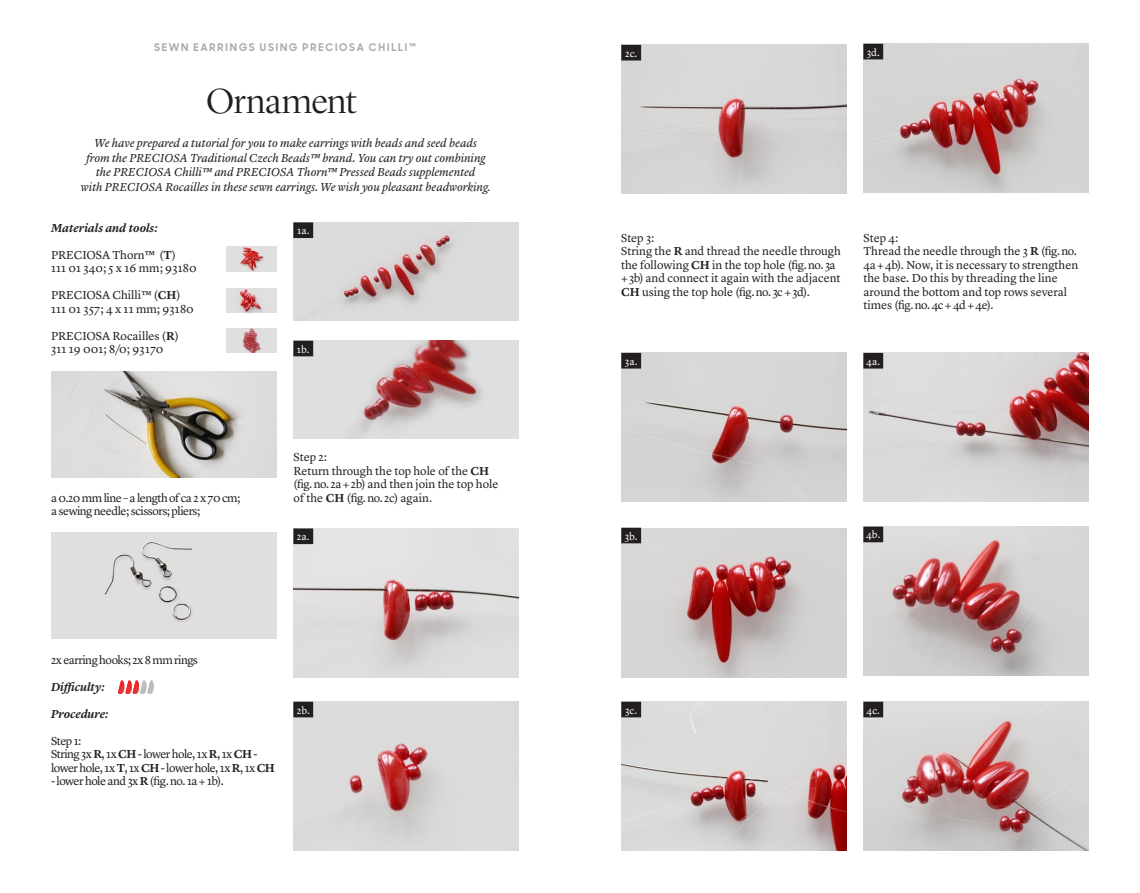
<style>
.page{position:relative;width:1140px;height:893px;background:#fff}
.page>*{position:absolute;margin:0;border:0;box-sizing:border-box;transform-origin:0 0}
.t1{font:300 36px "Lyon Display";letter-spacing:-.01em;color:#231f20}
.t2{font:12px/13.5px "Lyon Text";color:#231f20}
.t3{font:italic 12px/14.4px "Lyon Text";letter-spacing:-.005em;color:#231f20;text-align:center}
.t4{font:12px/13.5px "Lyon Text";letter-spacing:-.04em;color:#231f20}
.t5{font:italic 600 12px "Lyon Text";letter-spacing:-.005em;color:#231f20}
.t6{font:10.5px "Lyon Text";color:#fff}
.t7{font:700 10.5px "Sharp Sans Display No 1";letter-spacing:.175em;color:#a8abac}
.s1{font-weight:600}
</style>
<div class="page">
<img style="left:226px;top:247px;width:50px;height:24px">
<img style="left:226px;top:288px;width:50px;height:24px">
<img style="left:226px;top:329px;width:50px;height:24px">
<svg style="left:118px;top:680px;width:36px;height:14px"></svg>
<div style="left:51px;top:532px;width:225px;height:106px;background:#dfdfdf"></div>
<img style="left:51px;top:371px;width:225px;height:106px">
<img style="left:293px;top:222px;width:226px;height:98px">
<img style="left:293px;top:341px;width:226px;height:98px">
<img style="left:293px;top:528px;width:226px;height:149px">
<img style="left:293px;top:701px;width:226px;height:149px">
<img style="left:621px;top:45px;width:225px;height:149px">
<img style="left:621px;top:353px;width:225px;height:149px">
<img style="left:621px;top:528px;width:225px;height:149px">
<img style="left:621px;top:702px;width:225px;height:149px">
<img style="left:863px;top:353px;width:226px;height:149px">
<img style="left:863px;top:44px;width:226px;height:149px">
<img style="left:863px;top:526px;width:226px;height:149px">
<img style="left:863px;top:701px;width:226px;height:149px">
<div style="left:294px;top:223px;width:19px;height:15px;background:#231f20"></div>
<div style="left:293px;top:222px;width:20px;height:16px;border:1px solid #231f20"></div>
<div style="left:294px;top:529px;width:19px;height:15px;background:#231f20"></div>
<div style="left:293px;top:529px;width:20px;height:15px;border:1px solid #231f20"></div>
<div style="left:294px;top:341px;width:19px;height:15px;background:#231f20"></div>
<div style="left:293px;top:341px;width:20px;height:15px;border:1px solid #231f20"></div>
<div style="left:294px;top:702px;width:19px;height:15px;background:#231f20"></div>
<div style="left:293px;top:702px;width:20px;height:15px;border:1px solid #231f20"></div>
<div style="left:622px;top:45px;width:18px;height:15px;background:#231f20"></div>
<div style="left:621px;top:45px;width:20px;height:15px;border:1px solid #231f20"></div>
<div style="left:864px;top:44px;width:18px;height:15px;background:#231f20"></div>
<div style="left:863px;top:44px;width:20px;height:15px;border:1px solid #231f20"></div>
<div style="left:622px;top:353px;width:18px;height:15px;background:#231f20"></div>
<div style="left:621px;top:353px;width:20px;height:15px;border:1px solid #231f20"></div>
<div style="left:864px;top:353px;width:18px;height:15px;background:#231f20"></div>
<div style="left:863px;top:353px;width:20px;height:15px;border:1px solid #231f20"></div>
<div style="left:622px;top:528px;width:18px;height:15px;background:#231f20"></div>
<div style="left:621px;top:528px;width:20px;height:15px;border:1px solid #231f20"></div>
<div style="left:864px;top:527px;width:18px;height:15px;background:#231f20"></div>
<div style="left:863px;top:527px;width:20px;height:15px;border:1px solid #231f20"></div>
<div style="left:864px;top:702px;width:18px;height:15px;background:#231f20"></div>
<div style="left:863px;top:702px;width:20px;height:15px;border:1px solid #231f20"></div>
<div style="left:622px;top:702px;width:18px;height:15px;background:#231f20"></div>
<div style="left:621px;top:702px;width:20px;height:15px;border:1px solid #231f20"></div>
<p class="t7" style="left:154px;top:39px;width:263px">SEWN EARRINGS USING PRECIOSA CHILLI™</p>
<h1 class="t1" style="left:206px;top:75px;width:152px">Ornament</h1>
<p class="t3" style="left:81px;top:135px;width:411px">We have prepared a tutorial for you to make earrings with beads and seed beads<br>from the PRECIOSA Traditional Czech Beads™ brand. You can try out combining the PRECIOSA Chilli™ and PRECIOSA Thorn™ Pressed Beads supplemented<br>with PRECIOSA Rocailles in these sewn earrings. We wish you pleasant beadworking.</p>
<p class="t5" style="left:51px;top:218px;width:108px">Materials and tools:</p>
<p class="t2" style="left:51px;top:247px;width:147px">PRECIOSA Thorn™ (<span class="s1">T</span>)<br>111 01 340; 5 x 16 mm; 93180</p>
<p class="t2" style="left:51px;top:287px;width:144px">PRECIOSA Chilli™ (<span class="s1">CH</span>)<br>111 01 357; 4 x 11 mm; 93180</p>
<p class="t2" style="left:51px;top:328px;width:129px">PRECIOSA Rocailles (<span class="s1">R</span>)<br>311 19 001; 8/0; 93170</p>
<p class="t4" style="left:51px;top:490px;width:191px">a 0.20 mm line – a length of ca 2 x 70 cm; a sewing needle; scissors; pliers;</p>
<p class="t6" style="left:297px;top:223px;width:14px">1a.</p>
<p class="t6" style="left:297px;top:341px;width:14px">1b.</p>
<p class="t2" style="left:293px;top:449px;width:206px">Step 2:<br>Return through the top hole of the <span class="s1">CH </span>(fig. no. 2a + 2b) and then join the top hole of the <span class="s1">CH</span> (fig. no. 2c) again.</p>
<p class="t6" style="left:297px;top:529px;width:14px">2a.</p>
<p class="t4" style="left:51px;top:652px;width:148px">2x earring hooks; 2x 8 mm rings</p>
<p class="t5" style="left:51px;top:677px;width:55px">Difficulty:</p>
<p class="t5" style="left:51px;top:704px;width:59px">Procedure:</p>
<p class="t4" style="left:51px;top:733px;width:225px">Step 1:<br>String 3x <span class="s1">R</span>, 1x <span class="s1">CH</span> - lower hole, 1x <span class="s1">R</span>, 1x <span class="s1">CH</span> - lower hole, 1x <span class="s1">T</span>, 1x <span class="s1">CH</span> - lower hole, 1x <span class="s1">R</span>, 1x <span class="s1">CH</span></p>
<p class="t4" style="left:51px;top:773px;width:174px">- lower hole and 3x <span class="s1">R</span> (fig. no. 1a + 1b).</p>
<p class="t6" style="left:297px;top:702px;width:15px">2b.</p>
<p class="t6" style="left:625px;top:45px;width:14px">2c.</p>
<p class="t6" style="left:866px;top:44px;width:15px">3d.</p>
<p class="t2" style="left:621px;top:230px;width:221px">Step 3:<br>String the <span class="s1">R</span> and thread the needle through the following <span class="s1">CH</span> in the top hole (fig. no. 3a + 3b) and connect it again with the adjacent <span class="s1">CH</span> using the top hole (fig. no. 3c + 3d).</p>
<p class="t2" style="left:863px;top:230px;width:216px">Step 4:<br>Thread the needle through the 3 <span class="s1">R</span> (fig. no.<br>4a + 4b). Now, it is necessary to strengthen the base. Do this by threading the line around the bottom and top rows several times (fig. no. 4c + 4d + 4e).</p>
<p class="t6" style="left:625px;top:353px;width:14px">3a.</p>
<p class="t6" style="left:866px;top:353px;width:15px">4a.</p>
<p class="t6" style="left:625px;top:528px;width:14px">3b.</p>
<p class="t6" style="left:866px;top:527px;width:16px">4b.</p>
<p class="t6" style="left:625px;top:702px;width:14px">3c.</p>
<p class="t6" style="left:866px;top:702px;width:15px">4c.</p>
</div>
